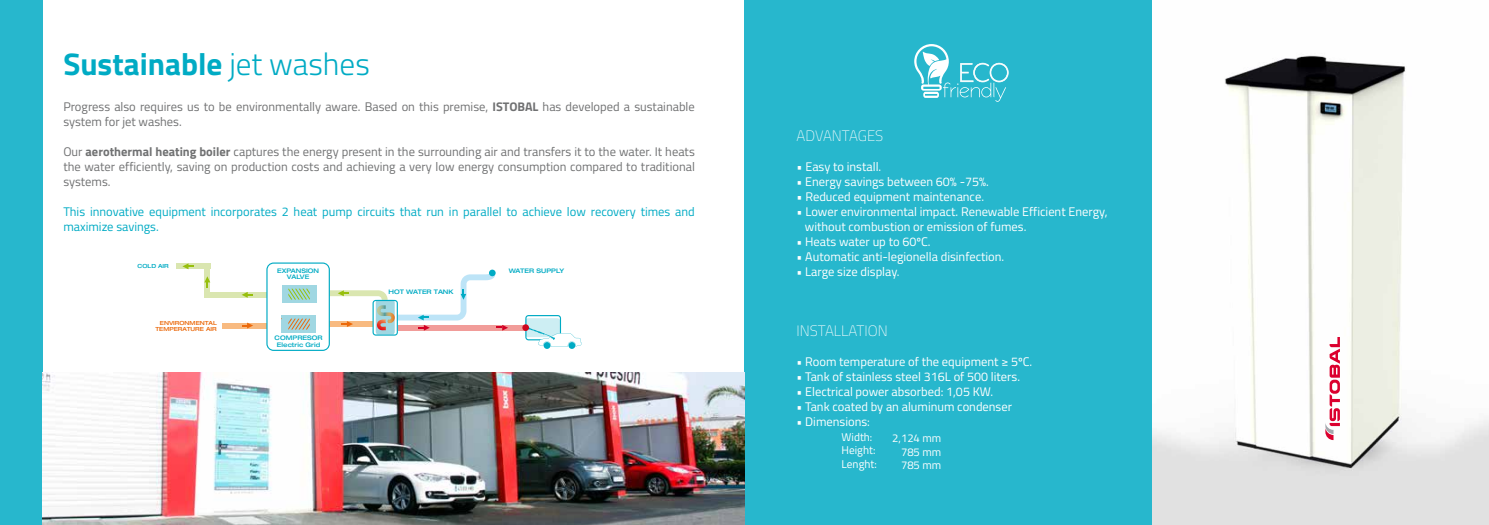
<style>
.page{position:relative;width:1489px;height:525px;background:#fff}
.page>*{position:absolute;margin:0;border:0;box-sizing:border-box;transform-origin:0 0}
.t1{font:700 31.25px "Titillium Web";color:#00abc4}
.t2{font:100 15px "Titillium Web";color:#fff}
.t3{font:12.5px/15px "Titillium Web";color:#fff}
.t4{font:12.5px/15px "Titillium Web";color:#707172}
.t5{font:12.5px/15px "Titillium Web";color:#00abc4}
.t6{font:11.25px/13.5px "Titillium Web";color:#fff}
.t7{font:500 expanded 6.25px/6px "Helvetica Neue LT Std";color:#00abc4;text-align:center}
.t8{font:500 expanded 5.62px/6px "Helvetica Neue LT Std";color:#eb690b;text-align:right}
.t9{font:500 expanded 5.62px "Helvetica Neue LT Std";color:#00abc4}
.s1{font-weight:300}
.s2{font-weight:700}
.s3{font-weight:100}
</style>
<div class="page">
<img style="left:1152px;top:55px;width:336px;height:469px">
<div style="left:744px;top:0;width:408px;height:524px;background:#27b7cd"></div>
<img style="left:43px;top:372px;width:701px;height:152px">
<div style="left:0;top:0;width:43px;height:524px;background:#27b7cd"></div>
<img style="left:560px;top:449px;width:142px;height:32px">
<svg style="left:914px;top:44px;width:94px;height:58px"></svg>
<div style="left:398px;top:324px;width:127px;height:6px;background:#f19c99"></div>
<div style="left:204px;top:292px;width:63px;height:5px;background:#dae6b0"></div>
<div style="left:204px;top:263px;width:6px;height:34px;background:#dae6b0"></div>
<div style="left:176px;top:263px;width:34px;height:6px;background:#dae6b0"></div>
<div style="left:222px;top:322px;width:45px;height:6px;background:#f8ba80"></div>
<svg style="left:241px;top:292px;width:12px;height:5px"></svg>
<svg style="left:182px;top:263px;width:12px;height:6px"></svg>
<svg style="left:204px;top:276px;width:6px;height:12px"></svg>
<svg style="left:241px;top:322px;width:12px;height:6px"></svg>
<div style="left:543px;top:342px;width:7px;height:7px;background:#00abc4;border-radius:50%"></div>
<div style="left:568px;top:342px;width:7px;height:7px;background:#00abc4;border-radius:50%"></div>
<svg style="left:266px;top:262px;width:242px;height:89px"></svg>
<svg style="left:525px;top:315px;width:56px;height:31px"></svg>
<div style="left:522px;top:324px;width:7px;height:7px;background:#cd071e;border-radius:50%"></div>
<svg style="left:1325px;top:337px;width:14px;height:103px"></svg>
<h1 class="t1" style="left:63px;top:40px;width:308px">Sustainable <span class="s1">jet washes</span></h1>
<p class="t4" style="left:63px;top:98px;width:633px">Progress also requires us to be environmentally aware. Based on this premise, <span class="s2">ISTOBAL</span> has developed a sustainable system for jet washes.</p>
<p class="t4" style="left:63px;top:143px;width:633px;text-align:justify">Our <span class="s2">aerothermal heating boiler</span> captures the energy present in the surrounding air and transfers it to the water. It heats the water efficiently, saving on production costs and achieving a very low energy consumption compared to traditional systems.</p>
<p class="t5" style="left:63px;top:203px;width:633px">This innovative equipment incorporates 2 heat pump circuits that run in parallel to achieve low recovery times and maximize savings.</p>
<p class="t9" style="left:138px;top:262px;width:33px">COLD AIR</p>
<p class="t8" style="left:155px;top:320px;width:63px">ENVIRONMENTAL<br>TEMPERATURE AIR</p>
<p class="t7" style="left:277px;top:268px;width:44px">EXPANSION<br>VALVE</p>
<p class="t7" style="left:275px;top:335px;width:49px">COMPRESOR</p>
<p class="t7" style="left:277px;top:341px;width:45px">Electric Grid</p>
<p class="t7" style="left:388px;top:289px;width:67px">HOT WATER TANK</p>
<p class="t7" style="left:508px;top:268px;width:57px">WATER SUPPLY</p>
<p class="t2" style="left:796px;top:125px;width:88px">ADVANTAGES</p>
<p class="t3" style="left:796px;top:159px;width:86px"><span class="s3">•</span> Easy to install.</p>
<p class="t3" style="left:796px;top:174px;width:194px">• Energy savings between 60% -75%.</p>
<p class="t3" style="left:796px;top:189px;width:189px"><span class="s3">•</span> Reduced equipment maintenance.</p>
<p class="t3" style="left:804px;top:204px;width:304px;text-indent:-8px"><span class="s3">•</span> Lower environmental impact. Renewable Efficient Energy, without combustion or emission of fumes.</p>
<p class="t3" style="left:796px;top:234px;width:136px">• Heats water up to 60ºC.</p>
<p class="t3" style="left:796px;top:249px;width:209px">• Automatic anti-legionella disinfection.</p>
<p class="t3" style="left:796px;top:264px;width:105px">• Large size display.</p>
<p class="t2" style="left:796px;top:319px;width:93px">INSTALLATION</p>
<p class="t3" style="left:796px;top:353px;width:237px">• Room temperature of the equipment ≥ 5ºC.</p>
<p class="t3" style="left:796px;top:368px;width:225px">• Tank of stainless steel 316L of 500 liters.</p>
<p class="t3" style="left:796px;top:383px;width:198px">• Electrical power absorbed: 1,05 KW.</p>
<p class="t3" style="left:796px;top:398px;width:217px">• Tank coated by an aluminum condenser</p>
<p class="t3" style="left:796px;top:413px;width:75px">• Dimensions:</p>
<p class="t6" style="left:841px;top:429px;width:37px">Width:<br>Height:<br>Lenght:</p>
<p class="t6" style="left:901px;top:430px;width:42px;text-align:justify;text-indent:-9px">2,124 mm 785 mm 785 mm</p>
</div>
